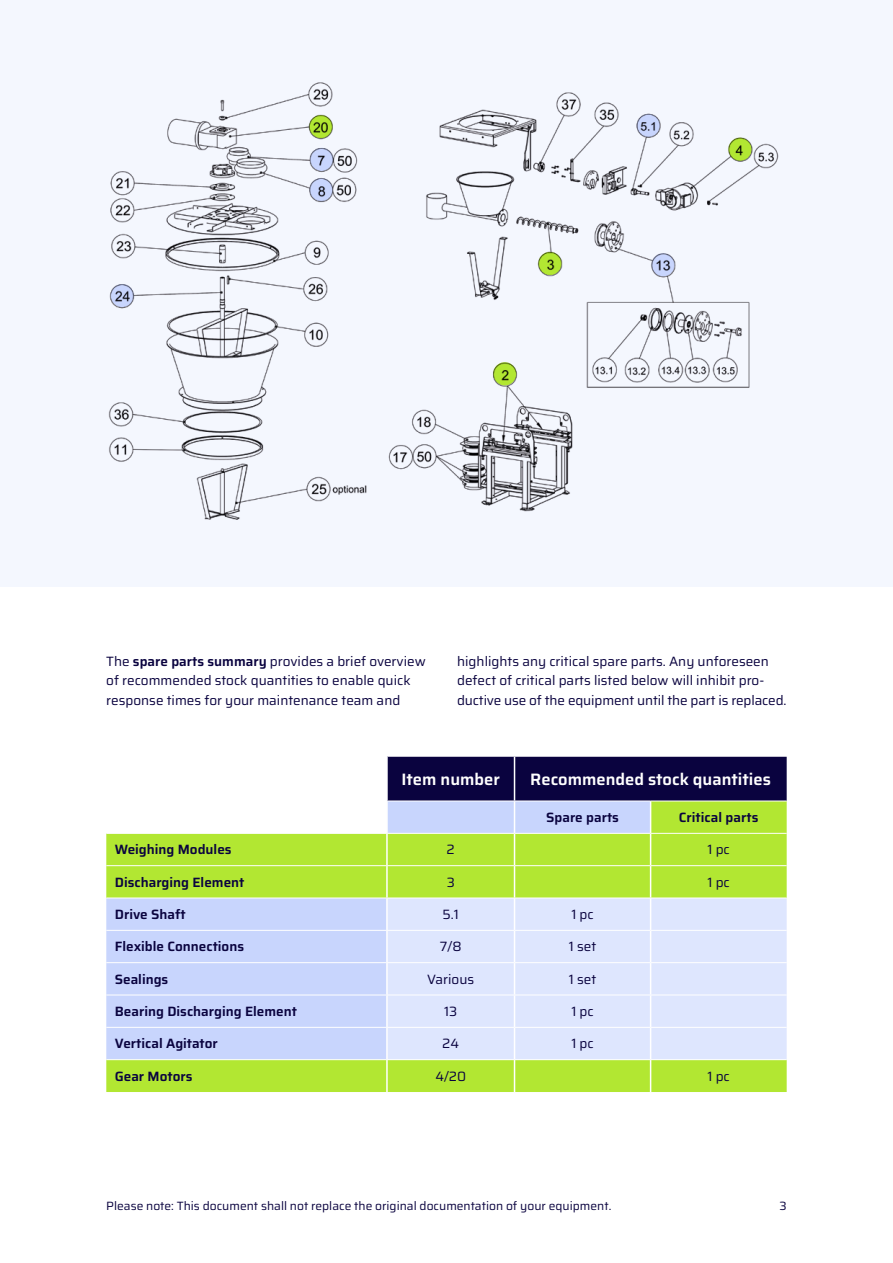
<style>
.page{position:relative;width:893px;height:1263px;background:#fff}
.page>*{position:absolute;margin:0;border:0;box-sizing:border-box;transform-origin:0 0}
.t1{font:600 16.5px "Saira";color:#fff}
.t2{font:13.5px/19.5px "Saira";color:#0a033f}
.t3{font:600 13.5px "Saira";color:#0a033f}
.t4{font:12px "Saira";color:#0a033f}
.s1{font-weight:600}
</style>
<div class="page">
<div style="left:0;top:0;width:893px;height:587px;background:#f4f7fe"></div>
<img style="left:108px;top:82px;width:671px;height:438px">
<div style="left:388px;top:757px;width:399px;height:44px;background:#0a033f"></div>
<svg style="left:106px;top:802px;width:681px;height:290px;fill:#b2e732"></svg>
<div style="left:388px;top:899px;width:399px;height:160px;background:#dee6fe"></div>
<hr style="left:514px;top:757px;width:1px;height:44px;background:#fff">
<hr style="left:386px;top:801px;width:2px;height:32px;background:#fff">
<hr style="left:514px;top:801px;width:1px;height:32px;background:#fff">
<hr style="left:650px;top:801px;width:1px;height:32px;background:#fff">
<hr style="left:386px;top:834px;width:2px;height:31px;background:#fff">
<hr style="left:514px;top:834px;width:1px;height:31px;background:#fff">
<hr style="left:650px;top:834px;width:1px;height:31px;background:#fff">
<hr style="left:386px;top:866px;width:2px;height:32px;background:#fff">
<hr style="left:514px;top:866px;width:1px;height:32px;background:#fff">
<hr style="left:650px;top:866px;width:1px;height:32px;background:#fff">
<hr style="left:386px;top:898px;width:2px;height:32px;background:#fff">
<hr style="left:514px;top:898px;width:1px;height:32px;background:#fff">
<hr style="left:650px;top:898px;width:1px;height:32px;background:#fff">
<hr style="left:386px;top:931px;width:2px;height:31px;background:#fff">
<hr style="left:514px;top:931px;width:1px;height:31px;background:#fff">
<hr style="left:650px;top:931px;width:1px;height:31px;background:#fff">
<hr style="left:386px;top:963px;width:2px;height:32px;background:#fff">
<hr style="left:514px;top:963px;width:1px;height:32px;background:#fff">
<hr style="left:650px;top:963px;width:1px;height:32px;background:#fff">
<hr style="left:386px;top:995px;width:2px;height:32px;background:#fff">
<hr style="left:514px;top:995px;width:1px;height:32px;background:#fff">
<hr style="left:650px;top:995px;width:1px;height:32px;background:#fff">
<hr style="left:386px;top:1028px;width:2px;height:31px;background:#fff">
<hr style="left:514px;top:1028px;width:1px;height:31px;background:#fff">
<hr style="left:650px;top:1028px;width:1px;height:31px;background:#fff">
<hr style="left:386px;top:1060px;width:2px;height:32px;background:#fff">
<hr style="left:514px;top:1060px;width:1px;height:32px;background:#fff">
<hr style="left:650px;top:1060px;width:1px;height:32px;background:#fff">
<hr style="left:106px;top:833px;width:281px;height:1px;background:#fff">
<hr style="left:387px;top:833px;width:127px;height:1px;background:#fff">
<hr style="left:514px;top:833px;width:137px;height:1px;background:#fff">
<hr style="left:651px;top:833px;width:136px;height:1px;background:#fff">
<hr style="left:106px;top:865px;width:281px;height:1px;background:#fff">
<hr style="left:387px;top:865px;width:127px;height:1px;background:#fff">
<hr style="left:514px;top:865px;width:137px;height:1px;background:#fff">
<hr style="left:651px;top:865px;width:136px;height:1px;background:#fff">
<hr style="left:106px;top:898px;width:281px;height:1px;background:#fff">
<hr style="left:387px;top:898px;width:127px;height:1px;background:#fff">
<hr style="left:514px;top:898px;width:137px;height:1px;background:#fff">
<hr style="left:651px;top:898px;width:136px;height:1px;background:#fff">
<hr style="left:106px;top:930px;width:281px;height:1px;background:#fff">
<hr style="left:387px;top:930px;width:127px;height:1px;background:#fff">
<hr style="left:514px;top:930px;width:137px;height:1px;background:#fff">
<hr style="left:651px;top:930px;width:136px;height:1px;background:#fff">
<hr style="left:106px;top:962px;width:281px;height:1px;background:#fff">
<hr style="left:387px;top:962px;width:127px;height:1px;background:#fff">
<hr style="left:514px;top:962px;width:137px;height:1px;background:#fff">
<hr style="left:651px;top:962px;width:136px;height:1px;background:#fff">
<hr style="left:106px;top:995px;width:281px;height:1px;background:#fff">
<hr style="left:387px;top:995px;width:127px;height:1px;background:#fff">
<hr style="left:514px;top:995px;width:137px;height:1px;background:#fff">
<hr style="left:651px;top:995px;width:136px;height:1px;background:#fff">
<hr style="left:106px;top:1027px;width:281px;height:1px;background:#fff">
<hr style="left:387px;top:1027px;width:127px;height:1px;background:#fff">
<hr style="left:514px;top:1027px;width:137px;height:1px;background:#fff">
<hr style="left:651px;top:1027px;width:136px;height:1px;background:#fff">
<hr style="left:106px;top:1059px;width:281px;height:1px;background:#fff">
<hr style="left:387px;top:1059px;width:127px;height:1px;background:#fff">
<hr style="left:514px;top:1059px;width:137px;height:1px;background:#fff">
<hr style="left:651px;top:1059px;width:136px;height:1px;background:#fff">
<p class="t2" style="left:106px;top:651px;width:321px">The <span class="s1">spare parts summary</span> provides a brief overview of recommended stock quantities to enable quick response times for your maintenance team and</p>
<p class="t2" style="left:457px;top:651px;width:331px">highlights any critical spare parts. Any unforeseen defect of critical parts listed below will inhibit pro&shy;ductive use of the equipment until the part is replaced.</p>
<p class="t1" style="left:402px;top:766px;width:100px">Item number</p>
<p class="t1" style="left:530px;top:766px;width:242px">Recommended stock quantities</p>
<p class="t3" style="left:546px;top:806px;width:74px">Spare parts</p>
<p class="t3" style="left:679px;top:806px;width:81px">Critical parts</p>
<p class="t3" style="left:115px;top:838px;width:118px">Weighing Modules</p>
<p class="t2" style="left:447px;top:839px;width:10px">2</p>
<p class="t2" style="left:707px;top:839px;width:24px">1 pc</p>
<p class="t3" style="left:115px;top:871px;width:131px">Discharging Element</p>
<p class="t2" style="left:447px;top:871px;width:10px">3</p>
<p class="t2" style="left:707px;top:871px;width:24px">1 pc</p>
<p class="t3" style="left:115px;top:903px;width:73px">Drive Shaft</p>
<p class="t2" style="left:442px;top:904px;width:18px">5.1</p>
<p class="t2" style="left:571px;top:904px;width:24px">1 pc</p>
<p class="t3" style="left:115px;top:935px;width:131px">Flexible Connections</p>
<p class="t2" style="left:440px;top:936px;width:23px">7/8</p>
<p class="t2" style="left:569px;top:936px;width:29px">1 set</p>
<p class="t3" style="left:115px;top:968px;width:55px">Sealings</p>
<p class="t2" style="left:427px;top:968px;width:49px">Various</p>
<p class="t2" style="left:569px;top:968px;width:29px">1 set</p>
<p class="t3" style="left:115px;top:1000px;width:184px">Bearing Discharging Element</p>
<p class="t2" style="left:444px;top:1001px;width:15px">13</p>
<p class="t2" style="left:571px;top:1001px;width:24px">1 pc</p>
<p class="t3" style="left:115px;top:1032px;width:105px">Vertical Agitator</p>
<p class="t2" style="left:442px;top:1033px;width:18px">24</p>
<p class="t2" style="left:571px;top:1033px;width:24px">1 pc</p>
<p class="t3" style="left:115px;top:1065px;width:79px">Gear Motors</p>
<p class="t2" style="left:435px;top:1065px;width:32px">4/20</p>
<p class="t2" style="left:707px;top:1065px;width:24px">1 pc</p>
<p class="t4" style="left:106px;top:1196px;width:506px">Please note: This document shall not replace the original documentation of your equipment.</p>
<p class="t4" style="left:779px;top:1196px;width:9px">3</p>
</div>
